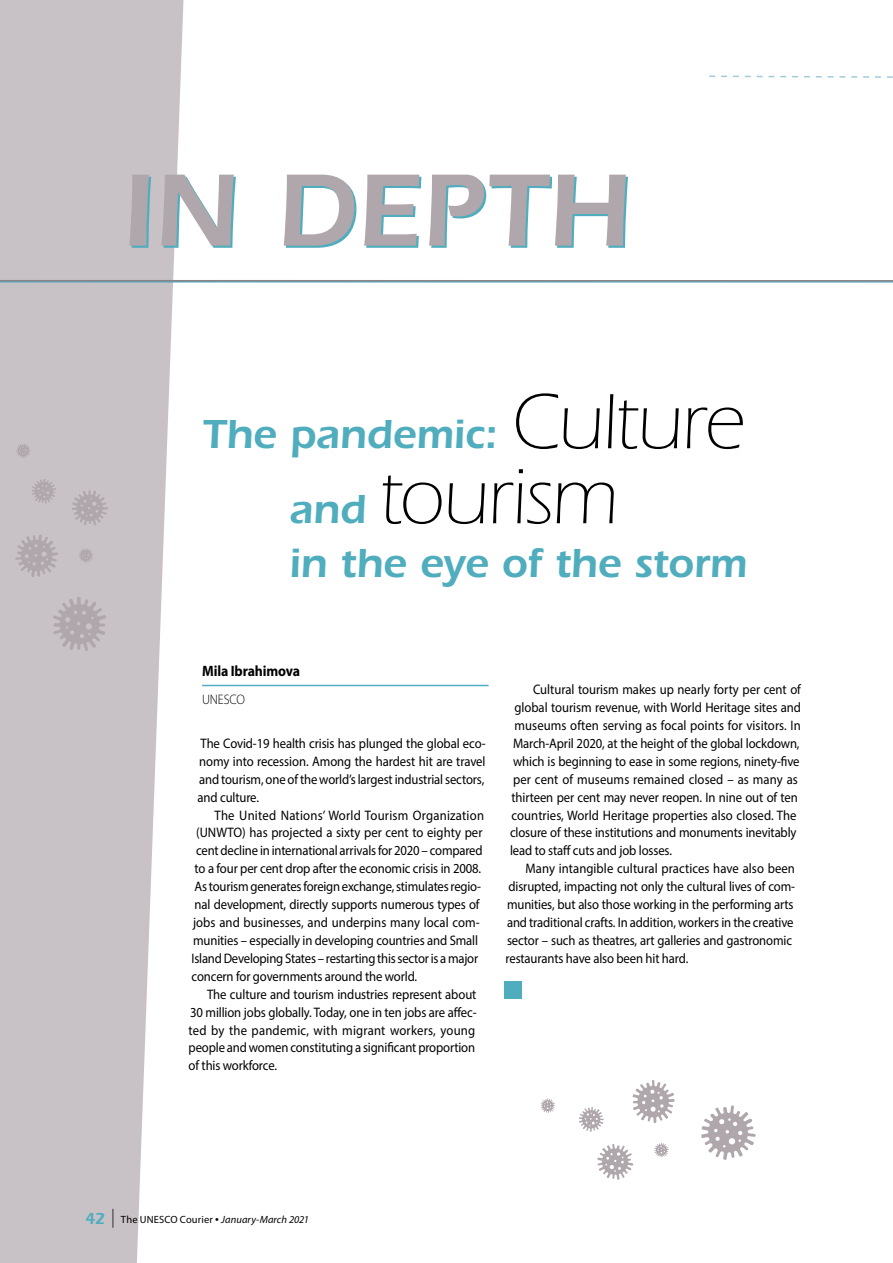
<style>
.page{position:relative;width:893px;height:1263px;background:#fff}
.page>*{position:absolute;margin:0;border:0;box-sizing:border-box;transform-origin:0 0}
.t1{font:600 106.5px "ITC Eras Std";letter-spacing:.005em;color:#4fadbd}
.t2{font:300 81px "ITC Eras Std";letter-spacing:-.02em;color:#000}
.t3{font:600 42px "ITC Eras Std";letter-spacing:-.005em;color:#4fadbd}
.t4{font:700 15px "Myriad Pro";letter-spacing:-.01em;color:#000;scale:.92 1}
.t5{font:13.8px/17.9px "Myriad Pro";letter-spacing:-.01em;color:#000;text-align:justify;scale:.92 1}
.t6{font:13.8px "Myriad Pro";letter-spacing:.015em;color:#000;scale:.92 1}
.t7{font:13.8px "Myriad Pro";letter-spacing:.01em;color:#000;scale:.92 1}
.t8{font:300 13.8px "Myriad Pro";letter-spacing:-.01em;color:#000;scale:.92 1}
.t9{font:italic 10.5px "Myriad Pro";letter-spacing:.01em;color:#000}
.s1{font-weight:300;font-size:81px;color:#000}
.s2{font-weight:600;font-size:42px;color:#4fadbd}
.s3{font-family:"ITC Eras Std";font-weight:600;font-style:normal;font-size:16.5px;color:#4fadbd}
.s4{font-style:normal;font-size:18.9px}
.s5{font-style:normal}
.s6{font-style:normal;font-size:13.5px}
</style>
<div class="page">
<svg style="left:0;top:0;width:183px;height:1263px;background:#cfc9cc"></svg>
<hr style="left:0;top:281px;width:893px;height:2px;background:#4fadbd">
<svg style="left:16px;top:443px;width:15px;height:15px"></svg>
<svg style="left:78px;top:548px;width:15px;height:15px"></svg>
<svg style="left:31px;top:479px;width:25px;height:25px"></svg>
<svg style="left:71px;top:490px;width:37px;height:36px"></svg>
<svg style="left:15px;top:534px;width:43px;height:43px;background:#bbb3b7"></svg>
<svg style="left:52px;top:597px;width:54px;height:54px;background:#bbb3b7"></svg>
<svg style="left:709px;top:75px;width:184px;height:3px"></svg>
<svg style="left:541px;top:1098px;width:14px;height:15px"></svg>
<svg style="left:654px;top:1143px;width:15px;height:14px"></svg>
<svg style="left:579px;top:1107px;width:25px;height:25px"></svg>
<svg style="left:597px;top:1144px;width:36px;height:36px"></svg>
<svg style="left:632px;top:1080px;width:43px;height:43px"></svg>
<svg style="left:701px;top:1105px;width:55px;height:55px"></svg>
<hr style="left:0;top:280px;width:893px;height:2px;background:#8e8388">
<hr style="left:202px;top:685px;width:287px;height:1px;background:#4fadbd">
<div style="left:504px;top:982px;width:17px;height:17px;background:#4fadbd"></div>
<h1 class="t1" style="left:124px;top:151px;width:510px">IN DEPTH</h1>
<h3 class="t3" style="left:203px;top:410px;width:543px">The pandemic: <span class="s1">Culture</span></h3>
<h2 class="t2" style="left:289px;top:452px;width:330px"><span class="s2">and</span> tourism</h2>
<h3 class="t3" style="left:289px;top:539px;width:460px">in the eye of the storm</h3>
<p class="t4" style="left:202px;top:661px;width:108px">Mila Ibrahimova</p>
<p class="t8" style="left:202px;top:691px;width:48px">UNESCO</p>
<p class="t5" style="left:198px;top:734px;width:315px">The Covid-19 health crisis has plunged the global eco&shy;nomy into recession. Among the hardest hit are travel and tourism, one of the world’s largest industrial sectors, and culture.</p>
<p class="t6" style="left:215px;top:806px;width:294px">The United Nations’ World Tourism Organization</p>
<p class="t5" style="left:196px;top:824px;width:313px">(UNWTO) has projected a sixty per cent to eighty per</p>
<p class="t5" style="left:196px;top:842px;width:313px">cent decline in international arrivals for 2020 – compared</p>
<p class="t5" style="left:195px;top:859px;width:313px">to a four per cent drop after the economic crisis in 2008.</p>
<p class="t5" style="left:195px;top:877px;width:313px">As tourism generates foreign exchange, stimulates regio-</p>
<p class="t5" style="left:195px;top:895px;width:311px">nal development, directly supports numerous types of</p>
<p class="t5" style="left:193px;top:913px;width:313px">jobs and businesses, and underpins many local com-</p>
<p class="t5" style="left:193px;top:931px;width:311px">munities – especially in developing countries and Small</p>
<p class="t5" style="left:192px;top:949px;width:313px">Island Developing States – restarting this sector is a major</p>
<p class="t5" style="left:192px;top:967px;width:247px">concern for governments around the world.</p>
<p class="t5" style="left:207px;top:985px;width:294px">The culture and tourism industries represent about</p>
<p class="t5" style="left:190px;top:1003px;width:313px">30 million jobs globally. Today, one in ten jobs are affec-</p>
<p class="t6" style="left:189px;top:1021px;width:313px">ted by the pandemic, with migrant workers, young</p>
<p class="t5" style="left:189px;top:1039px;width:313px">people and women constituting a significant proportion</p>
<p class="t5" style="left:189px;top:1056px;width:98px">of this workforce.</p>
<p class="t5" style="left:533px;top:680px;width:293px">Cultural tourism makes up nearly forty per cent of</p>
<p class="t5" style="left:514px;top:698px;width:313px">global tourism revenue, with World Heritage sites and</p>
<p class="t5" style="left:514px;top:716px;width:313px">museums often serving as focal points for visitors. In</p>
<p class="t5" style="left:513px;top:734px;width:313px">March-April 2020, at the height of the global lockdown,</p>
<p class="t5" style="left:513px;top:752px;width:313px">which is beginning to ease in some regions, ninety-five</p>
<p class="t7" style="left:513px;top:771px;width:311px">per cent of museums remained closed – as many as</p>
<p class="t5" style="left:511px;top:788px;width:313px">thirteen per cent may never reopen. In nine out of ten</p>
<p class="t5" style="left:511px;top:806px;width:311px">countries, World Heritage properties also closed. The</p>
<p class="t5" style="left:510px;top:824px;width:313px">closure of these institutions and monuments inevitably</p>
<p class="t5" style="left:510px;top:842px;width:178px">lead to staff cuts and job losses.</p>
<p class="t5" style="left:526px;top:859px;width:294px">Many intangible cultural practices have also been</p>
<p class="t5" style="left:508px;top:877px;width:313px">disrupted, impacting not only the cultural lives of com-</p>
<p class="t5" style="left:507px;top:895px;width:313px">munities, but also those working in the performing arts</p>
<p class="t5" style="left:507px;top:913px;width:313px">and traditional crafts. In addition, workers in the creative</p>
<p class="t5" style="left:507px;top:931px;width:311px">sector – such as theatres, art galleries and gastronomic</p>
<p class="t5" style="left:506px;top:949px;width:200px">restaurants have also been hit hard.</p>
<p class="t9" style="left:85px;top:1212px;width:226px"><span class="s3">42</span> <span class="s4">|</span> <span class="s5">The UNESCO Courier</span> <span class="s6">•</span> January-March 2021</p>
</div>
